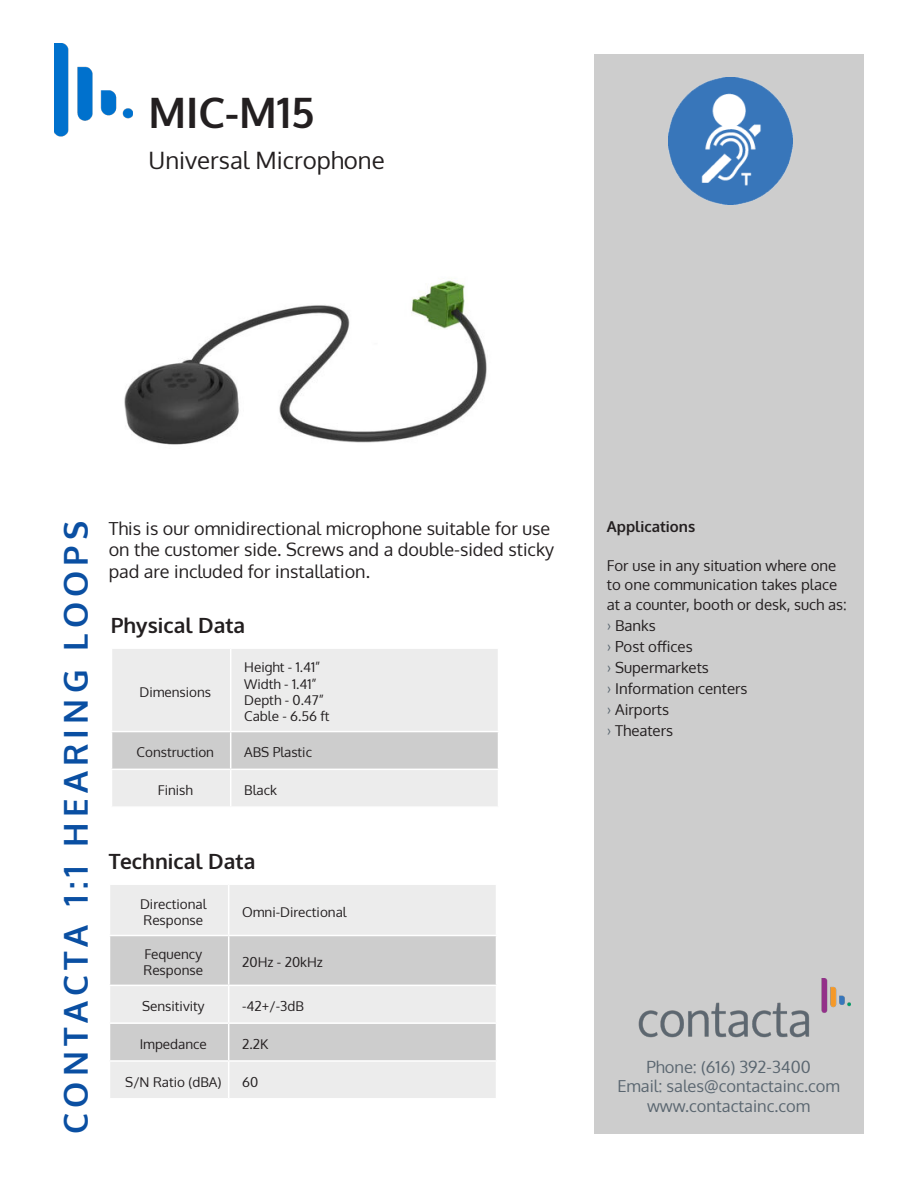
<style>
.page{position:relative;width:918px;height:1188px;background:#fff}
.page>*{position:absolute;margin:0;border:0;box-sizing:border-box;transform-origin:0 0}
.t1{font:700 42px "Oxygen";color:#231f20}
.t2{font:700 33px "Oxygen";letter-spacing:.155em;color:#0a4fa2}
.t3{font:24px "Oxygen";color:#231f20}
.t4{font:700 21px "Oxygen";color:#231f20}
.t5{font:18px/21.6px "Oxygen";color:#231f20}
.t6{font:16.5px "Oxygen";color:#5a6670}
.t7{font:15px/19.5px "Oxygen";color:#231f20}
.t8{font:700 15px "Oxygen";color:#231f20}
.t9{font:13.5px/16.2px "Oxygen";color:#231f20}
.s1{color:#5a6670}
</style>
<div class="page">
<div style="left:594px;top:55px;width:269px;height:1079px;background:#cdcdcd"></div>
<div style="left:112px;top:649px;width:386px;height:157px;background:#ececec"></div>
<div style="left:112px;top:732px;width:386px;height:37px;background:#cdcdcd"></div>
<hr style="left:230px;top:649px;width:1px;height:82px;background:#fff">
<hr style="left:111px;top:731px;width:120px;height:1px;background:#fff">
<hr style="left:231px;top:731px;width:268px;height:1px;background:#fff">
<hr style="left:230px;top:732px;width:1px;height:37px;background:#fff">
<hr style="left:111px;top:769px;width:120px;height:1px;background:#fff">
<hr style="left:231px;top:769px;width:268px;height:1px;background:#fff">
<hr style="left:230px;top:770px;width:1px;height:36px;background:#fff">
<img style="left:668px;top:77px;width:124px;height:128px">
<img style="left:54px;top:43px;width:79px;height:94px">
<img style="left:638px;top:978px;width:212px;height:60px">
<div style="left:110px;top:885px;width:386px;height:213px;background:#ececec"></div>
<svg style="left:110px;top:936px;width:386px;height:124px;background:#d6d6d6"></svg>
<hr style="left:228px;top:885px;width:1px;height:50px;background:#fff">
<hr style="left:109px;top:935px;width:120px;height:1px;background:#fff">
<hr style="left:229px;top:935px;width:268px;height:1px;background:#fff">
<hr style="left:228px;top:936px;width:1px;height:49px;background:#fff">
<hr style="left:109px;top:985px;width:120px;height:1px;background:#fff">
<hr style="left:229px;top:985px;width:268px;height:1px;background:#fff">
<hr style="left:228px;top:986px;width:1px;height:36px;background:#fff">
<hr style="left:109px;top:1022px;width:120px;height:2px;background:#fff">
<hr style="left:229px;top:1022px;width:268px;height:2px;background:#fff">
<hr style="left:228px;top:1024px;width:1px;height:36px;background:#fff">
<hr style="left:109px;top:1060px;width:120px;height:2px;background:#fff">
<hr style="left:229px;top:1060px;width:268px;height:2px;background:#fff">
<hr style="left:228px;top:1062px;width:1px;height:36px;background:#fff">
<img style="left:124px;top:278px;width:363px;height:167px">
<p class="t1" style="left:148px;top:86px;width:167px">MIC-M15</p>
<p class="t3" style="left:148px;top:144px;width:238px">Universal Microphone</p>
<p class="t2" style="left:55px;top:1134px;width:614px;rotate:-90deg">CONTACTA 1:1 HEARING LOOPS</p>
<p class="t8" style="left:607px;top:517px;width:90px">Applications</p>
<p class="t5" style="left:109px;top:518px;width:447px">This is our omnidirectional microphone suitable for use on the customer side. Screws and a double-sided sticky pad are included for installation.</p>
<p class="t7" style="left:607px;top:556px;width:241px">For use in any situation where one to one communication takes place at a counter, booth or desk, such as:</p>
<p class="t7" style="left:607px;top:616px;width:50px"><span class="s1">›</span> Banks</p>
<p class="t7" style="left:607px;top:637px;width:87px"><span class="s1">›</span> Post offices</p>
<p class="t7" style="left:607px;top:658px;width:103px"><span class="s1">›</span> Supermarkets</p>
<p class="t7" style="left:607px;top:679px;width:142px"><span class="s1">›</span> Information centers</p>
<p class="t7" style="left:607px;top:700px;width:64px"><span class="s1">›</span> Airports</p>
<p class="t7" style="left:607px;top:721px;width:68px"><span class="s1">›</span> Theaters</p>
<p class="t4" style="left:111px;top:612px;width:136px">Physical Data</p>
<p class="t9" style="left:244px;top:660px;width:78px">Height - 1.41”</p>
<p class="t9" style="left:244px;top:676px;width:74px">Width - 1.41”</p>
<p class="t9" style="left:244px;top:692px;width:81px">Depth - 0.47”</p>
<p class="t9" style="left:244px;top:708px;width:87px">Cable - 6.56 ft</p>
<p class="t9" style="left:140px;top:684px;width:73px">Dimensions</p>
<p class="t9" style="left:137px;top:744px;width:79px">Construction</p>
<p class="t9" style="left:244px;top:744px;width:69px">ABS Plastic</p>
<p class="t9" style="left:158px;top:782px;width:37px">Finish</p>
<p class="t9" style="left:244px;top:782px;width:34px">Black</p>
<p class="t4" style="left:109px;top:848px;width:148px">Technical Data</p>
<p class="t9" style="left:140px;top:896px;width:68px">Directional<br>Response</p>
<p class="t9" style="left:242px;top:904px;width:106px">Omni-Directional</p>
<p class="t9" style="left:144px;top:946px;width:61px">Fequency<br>Response</p>
<p class="t9" style="left:242px;top:954px;width:82px">20Hz - 20kHz</p>
<p class="t9" style="left:142px;top:998px;width:64px">Sensitivity</p>
<p class="t9" style="left:242px;top:998px;width:63px">-42+/-3dB</p>
<p class="t9" style="left:140px;top:1036px;width:69px">Impedance</p>
<p class="t9" style="left:242px;top:1036px;width:28px">2.2K</p>
<p class="t9" style="left:125px;top:1074px;width:98px">S/N Ratio (dBA)</p>
<p class="t9" style="left:242px;top:1074px;width:18px">60</p>
<p class="t6" style="left:647px;top:1055px;width:166px">Phone: (616) 392-3400</p>
<p class="t6" style="left:617px;top:1075px;width:224px">Email: sales@contactainc.com</p>
<p class="t6" style="left:647px;top:1094px;width:165px">www.contactainc.com</p>
</div>
